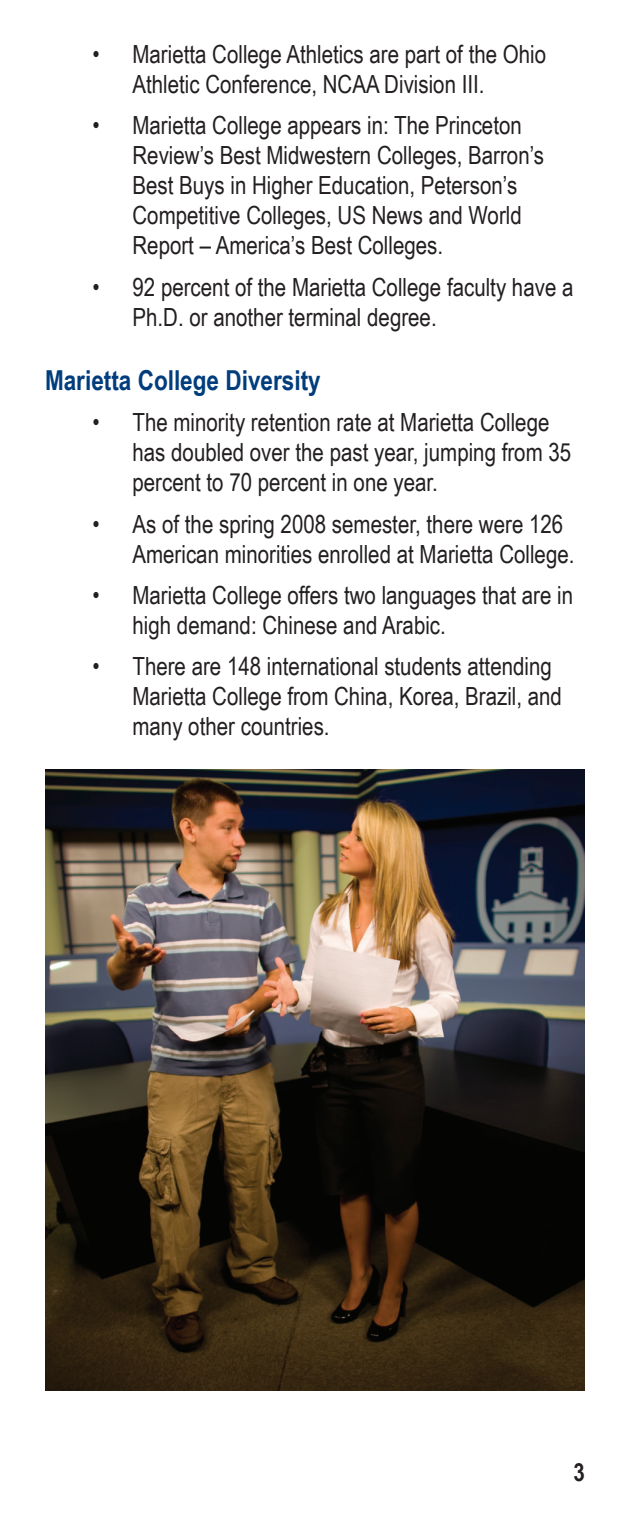
<style>
.page{position:relative;width:630px;height:1530px;background:#fff}
.page>*{position:absolute;margin:0;border:0;box-sizing:border-box;transform-origin:0 0}
.HEADING{font:700 27.5px "Arial Narrow";color:#013d7d}
.BULLET_LIST{font:25px/30px "Arial Narrow";color:#231f20}
.t1{font:700 25px "Arial Narrow";color:#231f20}
</style>
<div class="page">
<img style="left:45px;top:769px;width:540px;height:621px">
<p class="BULLET_LIST" style="left:132px;top:38px;width:415px;text-indent:-40px">• Marietta College Athletics are part of the Ohio<br>Athletic Conference, NCAA Division III.</p>
<p class="BULLET_LIST" style="left:132px;top:110px;width:413px;text-indent:-40px">• Marietta College appears in: The Princeton Review’s Best Midwestern Colleges, Barron’s Best Buys in Higher Education, Peterson’s Competitive Colleges, US News and World Report – America’s Best Colleges.</p>
<p class="BULLET_LIST" style="left:132px;top:271px;width:443px;text-indent:-40px">• 92 percent of the Marietta College faculty have a<br>Ph.D. or another terminal degree.</p>
<p class="HEADING" style="left:45px;top:360px;width:277px">Marietta College Diversity</p>
<p class="BULLET_LIST" style="left:132px;top:407px;width:440px;text-indent:-40px">• The minority retention rate at Marietta College has doubled over the past year, jumping from 35 percent to 70 percent in one year.</p>
<p class="BULLET_LIST" style="left:132px;top:508px;width:444px;text-indent:-40px">• As of the spring 2008 semester, there were 126<br>American minorities enrolled at Marietta College.</p>
<p class="BULLET_LIST" style="left:132px;top:579px;width:442px;text-indent:-40px">• Marietta College offers two languages that are in high demand: Chinese and Arabic.</p>
<p class="BULLET_LIST" style="left:132px;top:650px;width:431px;text-indent:-40px">• There are 148 international students attending<br>Marietta College from China, Korea, Brazil, and many other countries.</p>
<p class="t1" style="left:574px;top:1453px;width:13px">3</p>
</div>
